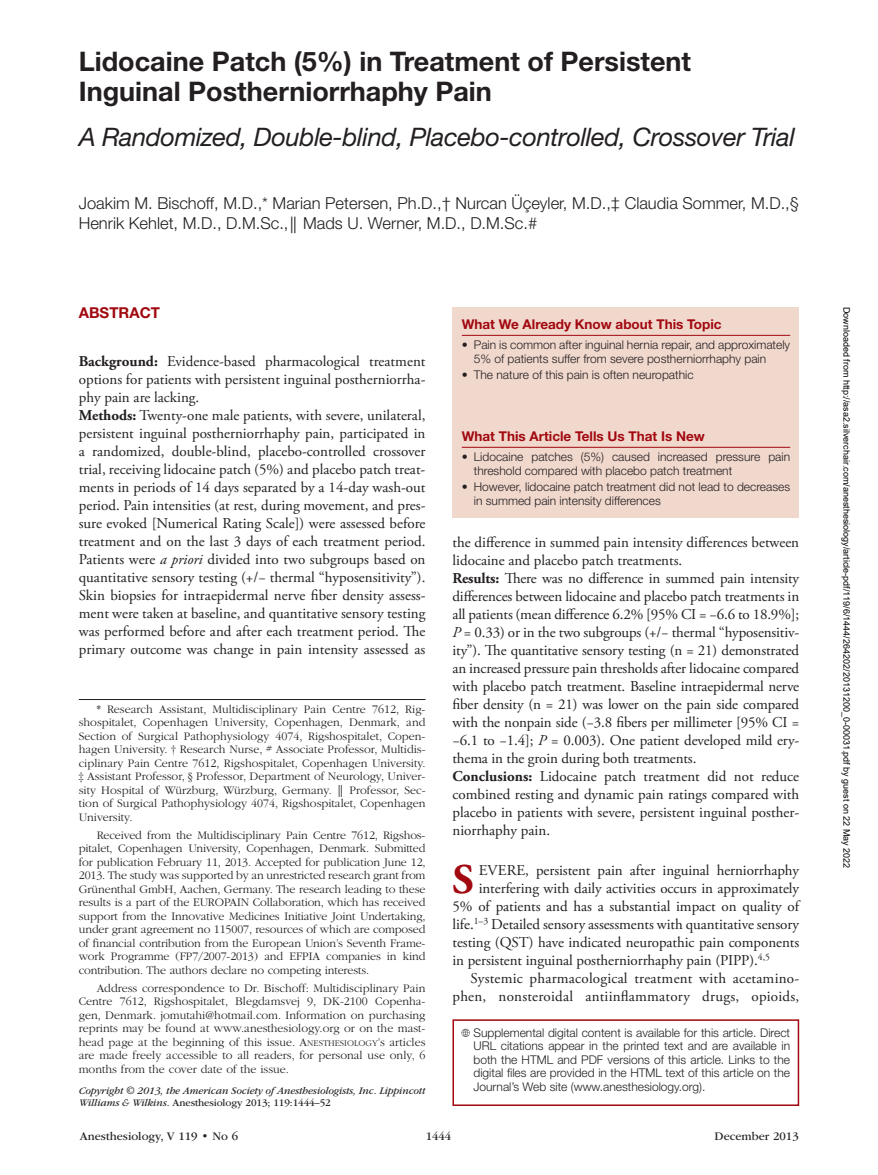
<style>
.page{position:relative;width:878px;height:1175px;background:#fff}
.page>*{position:absolute;margin:0;border:0;box-sizing:border-box;transform-origin:0 0}
.t1{font:700 42.15px "Adobe Garamond Pro";color:#a1080f}
.t2{font:700 27px/30px "Helvetica Neue LT Std";color:#231f20}
.t3{font:italic 25.5px "Helvetica Neue LT Std";letter-spacing:-.015em;color:#231f20}
.t4{font:300 16.5px/19.5px "Helvetica Neue LT Std";color:#231f20}
.t5{font:15px/18px "Adobe Garamond Pro";color:#231f20}
.t6{font:700 15px "Helvetica Neue LT Std";color:#a1080f}
.t7{font:700 13.5px "Helvetica Neue LT Std";color:#a1080f}
.t8{font:300 12px/13.5px "ITC Garamond Std";color:#231f20;text-align:justify}
.t9{font:300 12px/13.5px "Helvetica Neue LT Std";color:#231f20}
.t10{font:12px "ITC Garamond Std";color:#231f20}
.t11{font:italic 10.5px "ITC Garamond Std";letter-spacing:-.01em;color:#231f20}
.t12{font:10.5px "ITC Garamond Std";letter-spacing:-.01em;color:#231f20}
.t13{font:9px "Arial";color:#000}
.s1{font-family:"Courier Std";font-weight:400}
.s2{font-weight:700}
.s3{font-style:italic}
.s4{font-size:9px}
</style>
<div class="page">
<div style="left:452px;top:307px;width:347px;height:211px;background:#f1d8cd"></div>
<hr style="left:462px;top:335px;width:328px;height:1px;background:#a1080f">
<hr style="left:462px;top:447px;width:328px;height:1px;background:#a1080f">
<svg style="left:461px;top:1028px;width:8px;height:8px"></svg>
<div style="left:452px;top:1019px;width:347px;height:87px;border:2px solid #a1080f"></div>
<hr style="left:79px;top:699px;width:346px;height:1px;background:#231f20">
<h2 class="t2" style="left:79px;top:46px;width:613px">Lidocaine Patch (5%) in Treatment of Persistent<br>Inguinal Postherniorrhaphy Pain</h2>
<h3 class="t3" style="left:79px;top:122px;width:717px">A Randomized, Double-blind, Placebo-controlled, Crossover Trial</h3>
<p class="t4" style="left:79px;top:193px;width:721px">Joakim M. Bischoff, M.D.,* Marian Petersen, Ph.D.,† Nurcan Üçeyler, M.D.,‡ Claudia Sommer, M.D.,§<br>Henrik Kehlet, M.D., D.M.Sc.,<span class="s1">║</span> Mads U. Werner, M.D., D.M.Sc.#</p>
<p class="t6" style="left:79px;top:304px;width:83px">ABSTRACT</p>
<p class="t5" style="left:79px;top:353px;width:348px"><span class="s2">Background:</span> Evidence-based pharmacological treatment options for patients with persistent inguinal postherniorrha&shy;phy pain are lacking.<br><span class="s2">Methods:</span> Twenty-one male patients, with severe, unilateral, persistent inguinal postherniorrhaphy pain, participated in a randomized, double-blind, placebo-controlled crossover trial, receiving lidocaine patch (5%) and placebo patch treat&shy;ments in periods of 14 days separated by a 14-day wash-out period. Pain intensities (at rest, during movement, and pres&shy;sure evoked [Numerical Rating Scale]) were assessed before treatment and on the last 3 days of each treatment period.<br>Patients were <span class="s3">a priori</span> divided into two subgroups based on quantitative sensory testing (+/− thermal “hyposensitivity”).<br>Skin biopsies for intraepidermal nerve fiber density assess&shy;ment were taken at baseline, and quantitative sensory testing was performed before and after each treatment period. The primary outcome was change in pain intensity assessed as</p>
<p class="t8" style="left:79px;top:702px;width:348px;text-indent:18px">* Research Assistant, Multidisciplinary Pain Centre 7612, Rig&shy;shospitalet, Copenhagen University, Copenhagen, Denmark, and Section of Surgical Pathophysiology 4074, Rigshospitalet, Copen&shy;hagen University. † Research Nurse, # Associate Professor, Multidis&shy;ciplinary Pain Centre 7612, Rigshospitalet, Copenhagen University. ‡ Assistant Professor, § Professor, Department of Neurology, Univer&shy;sity Hospital of Würzburg, Würzburg, Germany. <span class="s1">║</span> Professor, Sec&shy;tion of Surgical Pathophysiology 4074, Rigshospitalet, Copenhagen University.</p>
<p class="t8" style="left:79px;top:828px;width:348px;text-indent:18px">Received from the Multidisciplinary Pain Centre 7612, Rigshos&shy;pitalet, Copenhagen University, Copenhagen, Denmark. Submitted for publication February 11, 2013. Accepted for publication June 12, 2013. The study was supported by an unrestricted research grant from Grünenthal GmbH, Aachen, Germany. The research leading to these results is a part of the EUROPAIN Collaboration, which has received support from the Innovative Medicines Initiative Joint Undertaking, under grant agreement no 115007, resources of which are composed of financial contribution from the European Union’s Seventh Frame&shy;work Programme (FP7/2007-2013) and EFPIA companies in kind contribution. The authors declare no competing interests.</p>
<p class="t8" style="left:79px;top:981px;width:348px;text-indent:18px">Address correspondence to Dr. Bischoff: Multidisciplinary Pain Centre 7612, Rigshospitalet, Blegdamsvej 9, DK-2100 Copenha&shy;gen, Denmark. jomutahi@hotmail.com. Information on purchasing reprints may be found at www.anesthesiology.org or on the mast&shy;head page at the beginning of this issue. A<span class="s4">nesthesio</span></p>
<p class="t8" style="left:79px;top:1035px;width:348px;text-indent:275px"><span class="s4">logy</span>’s articles are made freely accessible to all readers, for personal use only, 6 months from the cover date of the issue.</p>
<p class="t7" style="left:462px;top:316px;width:261px">What We Already Know about This Topic</p>
<p class="t9" style="left:474px;top:338px;width:318px;text-indent:-12px">• Pain is common after inguinal hernia repair, and approximately<br>5% of patients suffer from severe postherniorrhaphy pain</p>
<p class="t9" style="left:462px;top:368px;width:233px">• The nature of this pain is often neuropathic</p>
<p class="t7" style="left:462px;top:427px;width:244px">What This Article Tells Us That Is New</p>
<p class="t9" style="left:474px;top:450px;width:318px;text-indent:-12px">• Lidocaine patches (5%) caused increased pressure pain threshold compared with placebo patch treatment</p>
<p class="t9" style="left:474px;top:480px;width:318px;text-indent:-12px">• However, lidocaine patch treatment did not lead to decreases in summed pain intensity differences</p>
<p class="t5" style="left:452px;top:534px;width:348px">the difference in summed pain intensity differences between lidocaine and placebo patch treatments.<br><span class="s2">Results:</span> There was no difference in summed pain intensity differences between lidocaine and placebo patch treatments in all patients (mean difference 6.2% [95% CI = −6.6 to 18.9%]; <span class="s3">P</span> = 0.33) or in the two subgroups (+/− thermal “hyposensitiv&shy;ity”). The quantitative sensory testing (n = 21) demonstrated an increased pressure pain thresholds after lidocaine compared with placebo patch treatment. Baseline intraepidermal nerve fiber density (n = 21) was lower on the pain side compared with the nonpain side (−3.8 fibers per millimeter [95% CI = −6.1 to −1.4]; <span class="s3">P</span> = 0.003). One patient developed mild ery&shy;thema in the groin during both treatments.<br><span class="s2">Conclusions:</span> Lidocaine patch treatment did not reduce combined resting and dynamic pain ratings compared with placebo in patients with severe, persistent inguinal posther&shy;niorrhaphy pain.</p>
<h1 class="t1" style="left:452px;top:855px;width:23px">S</h1>
<p class="t5" style="left:479px;top:861px;width:322px">EVERE, persistent pain after inguinal herniorrhaphy</p>
<p class="t5" style="left:478px;top:879px;width:322px">interfering with daily activities occurs in approximately</p>
<p class="t5" style="left:452px;top:897px;width:348px">5% of patients and has a substantial impact on quality of</p>
<p class="t5" style="left:452px;top:915px;width:348px">life.<sup>1–3</sup> Detailed sensory assessments with quantitative sensory</p>
<p class="t5" style="left:452px;top:933px;width:348px">testing (QST) have indicated neuropathic pain components</p>
<p class="t5" style="left:452px;top:951px;width:319px">in persistent inguinal postherniorrhaphy pain (PIPP).<sup>4,5</sup></p>
<p class="t5" style="left:470px;top:969px;width:330px">Systemic pharmacological treatment with acetamino-</p>
<p class="t5" style="left:452px;top:987px;width:348px">phen, nonsteroidal antiinflammatory drugs, opioids,</p>
<p class="t9" style="left:473px;top:1025px;width:318px;text-align:justify">Supplemental digital content is available for this article. Direct URL citations appear in the printed text and are available in both the HTML and PDF versions of this article. Links to the digital files are provided in the HTML text of this article on the</p>
<p class="t11" style="left:79px;top:1084px;width:348px">Copyright © 2013, the American Society of Anesthesiologists, Inc. Lippincott</p>
<p class="t9" style="left:473px;top:1079px;width:233px">Journal’s Web site (www.anesthesiology.org).</p>
<p class="t12" style="left:79px;top:1096px;width:253px"><span class="s3">Williams &amp; Wilkins.</span> Anesthesiology 2013; 119:1444–52</p>
<p class="t10" style="left:80px;top:1130px;width:160px">Anesthesiology, V 119 • No 6</p>
<p class="t10" style="left:426px;top:1130px;width:27px">1444</p>
<p class="t10" style="left:714px;top:1130px;width:86px">December 2013</p>
<p class="t13" style="left:850px;top:307px;width:563px;rotate:90deg">Downloaded from http://asa2.silverchair.com/anesthesiology/article-pdf/119/6/1444/264202/20131200_0-00031.pdf by guest on 22 May 2022</p>
</div>
